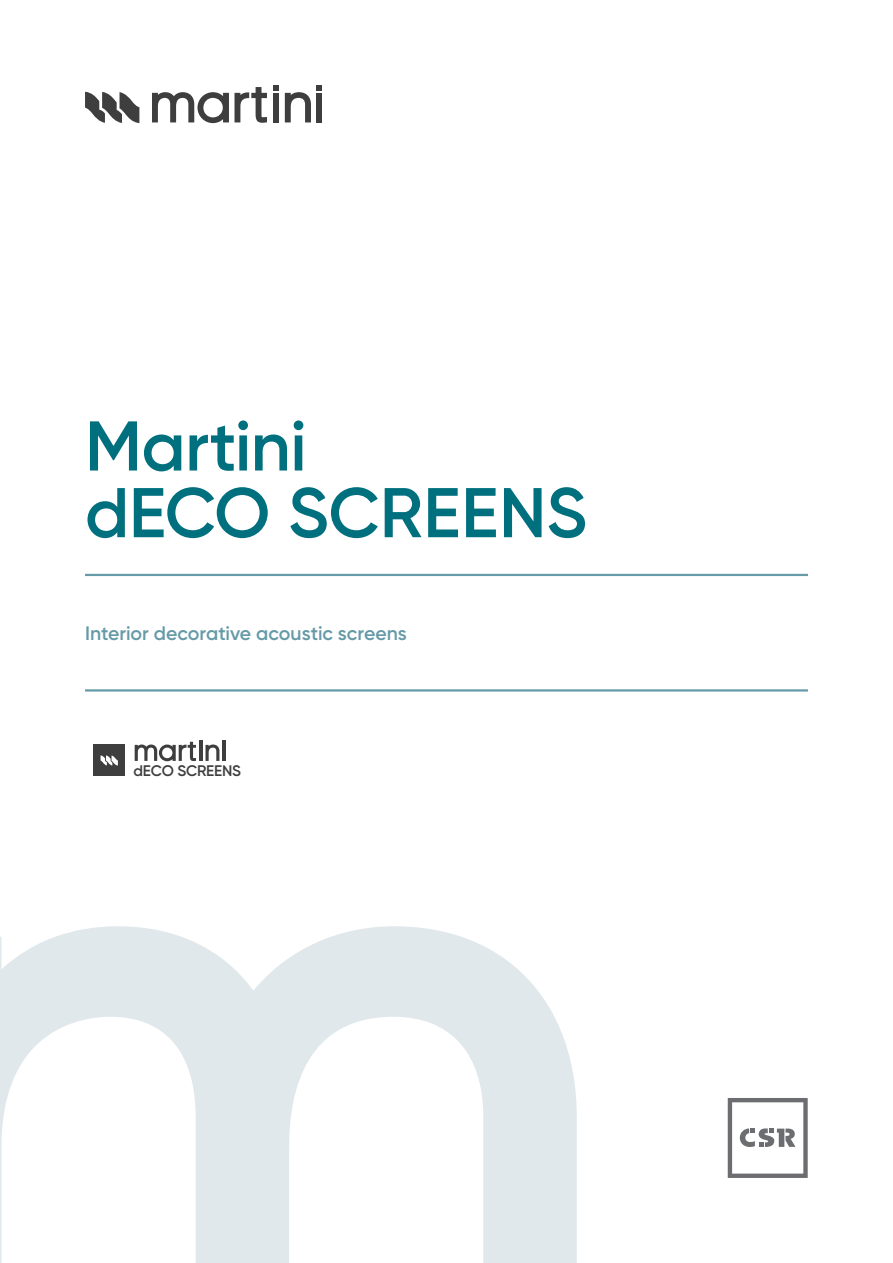
<style>
.page{position:relative;width:893px;height:1263px;background:#fff}
.page>*{position:absolute;margin:0;border:0;box-sizing:border-box;transform-origin:0 0}
.Subheads_13pt{font:600 70.2px/66.8px "Gilroy";letter-spacing:-.005em;color:#00707f}
.Subheads_13pt-2{font:600 19.5px "Gilroy";color:#659aa7}
.t1{font:600 15.3px "Gilroy";letter-spacing:-.015em;color:#3e3e3f}
</style>
<div class="page">
<svg style="left:85px;top:92px;width:54px;height:31px"></svg>
<svg style="left:285px;top:85px;width:37px;height:37px"></svg>
<div style="left:316px;top:93px;width:6px;height:29px;background:#3e3e3f"></div>
<svg style="left:152px;top:87px;width:115px;height:36px"></svg>
<div style="left:273px;top:93px;width:6px;height:29px;background:#3e3e3f"></div>
<svg style="left:273px;top:85px;width:6px;height:6px"></svg>
<svg style="left:728px;top:1098px;width:80px;height:80px"></svg>
<svg style="left:0;top:926px;width:577px;height:337px"></svg>
<hr style="left:85px;top:574px;width:723px;height:2px;background:#659aa7">
<hr style="left:85px;top:689px;width:723px;height:2px;background:#659aa7">
<svg style="left:135px;top:741px;width:90px;height:20px"></svg>
<div style="left:94px;top:745px;width:31px;height:31px;background:#3e3e3f"></div>
<svg style="left:101px;top:755px;width:17px;height:10px"></svg>
<p class="Subheads_13pt" style="left:85px;top:412px;width:504px">Martini<br>dECO SCREENS</p>
<p class="Subheads_13pt-2" style="left:85px;top:621px;width:323px">Interior decorative acoustic screens</p>
<p class="t1" style="left:133px;top:761px;width:109px">dECO SCREENS</p>
</div>
